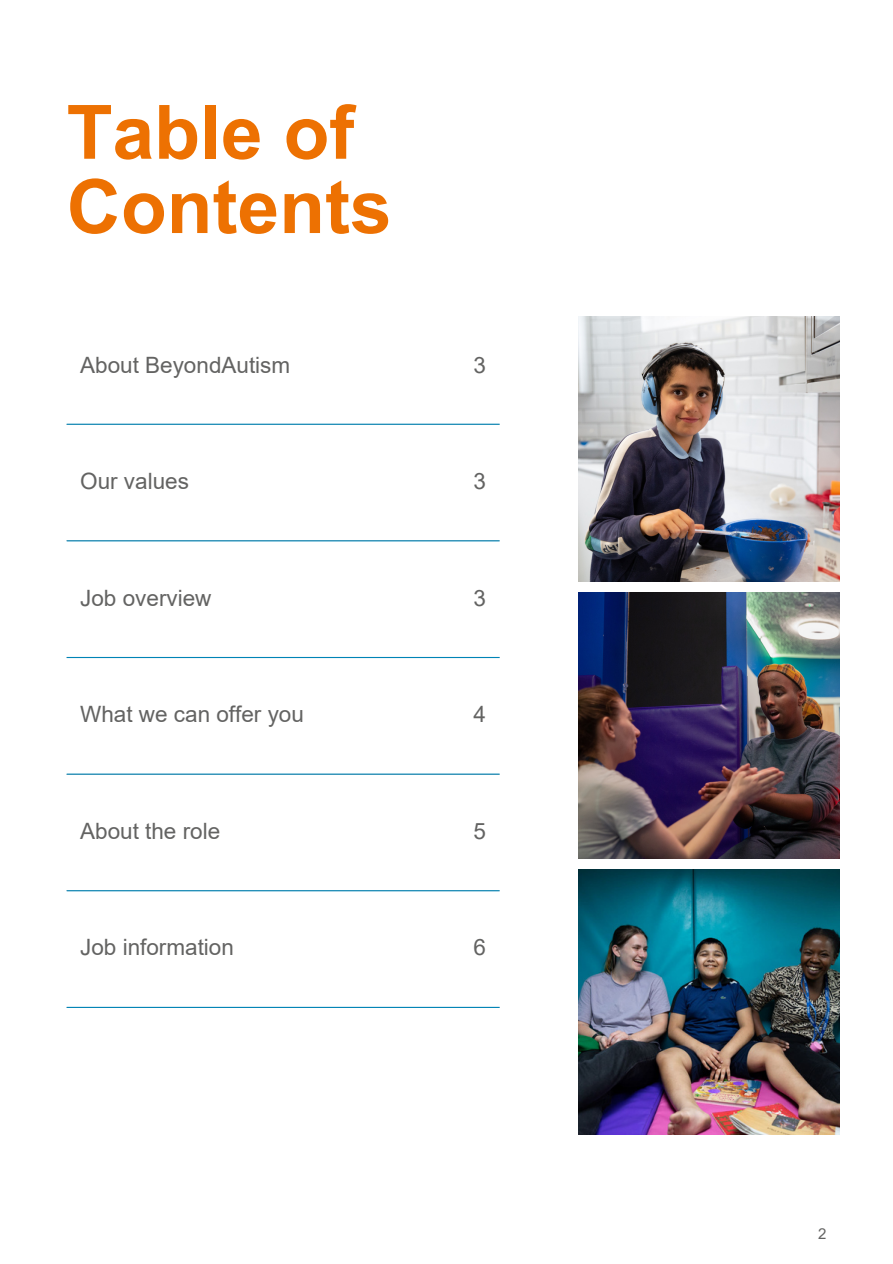
<style>
.page{position:relative;width:893px;height:1264px;background:#fff}
.page>*{position:absolute;margin:0;border:0;box-sizing:border-box;transform-origin:0 0}
.t1{font:700 75px/74.2px "Arial";color:#ed7102}
.t2{font:22.5px "Arial";color:#636362}
.t3{font:15px "Arial";color:#636362}
</style>
<div class="page">
<img style="left:578px;top:592px;width:261px;height:266px">
<img style="left:578px;top:317px;width:261px;height:264px">
<img style="left:578px;top:869px;width:261px;height:265px">
<hr style="left:67px;top:423px;width:432px;height:2px;background:#0084b6">
<hr style="left:67px;top:540px;width:432px;height:1px;background:#0084b6">
<hr style="left:67px;top:657px;width:432px;height:1px;background:#0084b6">
<hr style="left:67px;top:773px;width:432px;height:1px;background:#0084b6">
<hr style="left:67px;top:890px;width:432px;height:1px;background:#0084b6">
<hr style="left:67px;top:1006px;width:432px;height:1px;background:#0084b6">
<h1 class="t1" style="left:67px;top:96px;width:326px">Table of<br>Contents</h1>
<p class="t2" style="left:80px;top:352px;width:211px">About BeyondAutism</p>
<p class="t2" style="left:473px;top:352px;width:14px">3</p>
<p class="t2" style="left:80px;top:468px;width:110px">Our values</p>
<p class="t2" style="left:473px;top:468px;width:14px">3</p>
<p class="t2" style="left:80px;top:585px;width:133px">Job overview</p>
<p class="t2" style="left:473px;top:585px;width:14px">3</p>
<p class="t2" style="left:80px;top:702px;width:225px">What we can offer you</p>
<p class="t2" style="left:473px;top:702px;width:14px">4</p>
<p class="t2" style="left:80px;top:818px;width:141px">About the role</p>
<p class="t2" style="left:473px;top:818px;width:14px">5</p>
<p class="t2" style="left:80px;top:935px;width:155px">Job information</p>
<p class="t2" style="left:473px;top:935px;width:14px">6</p>
<p class="t3" style="left:818px;top:1225px;width:10px">2</p>
</div>
